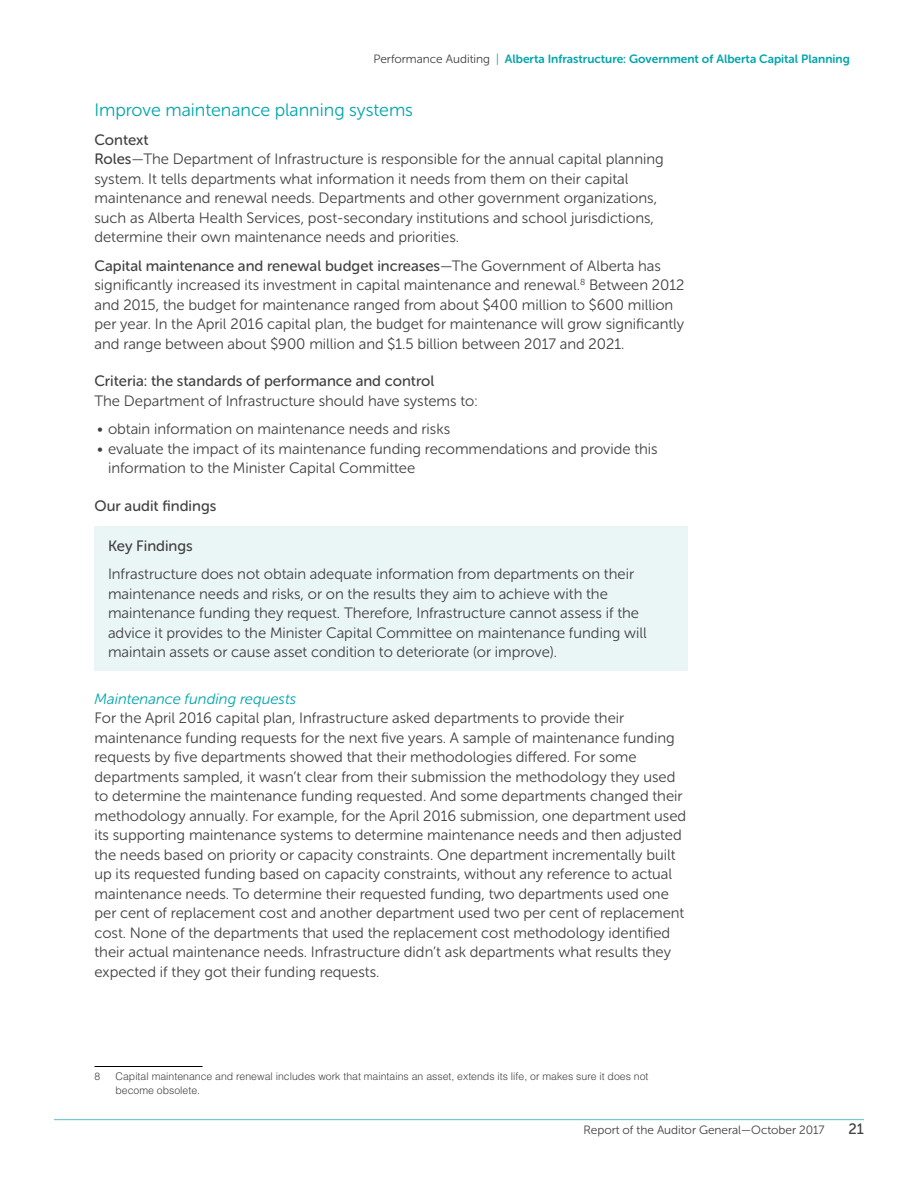
<style>
.page{position:relative;width:918px;height:1188px;background:#fff}
.page>*{position:absolute;margin:0;border:0;box-sizing:border-box;transform-origin:0 0}
.t1{font:18px "Museo Sans Rounded 300";color:#00a6ac}
.t2{font:15px/19.5px "Museo Sans Rounded 300";color:#414042}
.t3{font:15px "Museo Sans Rounded 500";color:#414042}
.t4{font:italic 15px "Museo Sans Rounded 300";color:#00a6ac}
.t5{font:12px "Museo Sans Rounded 700";color:#00a6ac}
.t6{font:12px "Museo Sans Rounded 300";color:#414042}
.t7{font:300 10.5px/13.5px "Helvetica";color:#414042}
.s1{font-family:"Museo Sans Rounded 300";color:#414042}
.s2{font-family:"Museo Sans Rounded 300"}
.s3{font-family:"Museo Sans Rounded 500"}
</style>
<div class="page">
<hr style="left:54px;top:1119px;width:810px;height:1px;background:#58c5c7">
<div style="left:94px;top:526px;width:594px;height:145px;background:#eaf6f5"></div>
<hr style="left:94px;top:1066px;width:108px;height:1px;background:#000">
<p class="t5" style="left:373px;top:52px;width:478px"><span class="s1">Performance Auditing</span> <span class="s2">|</span> Alberta Infrastructure: Government of Alberta Capital Planning</p>
<p class="t1" style="left:94px;top:100px;width:320px">Improve maintenance planning systems</p>
<p class="t3" style="left:94px;top:131px;width:56px">Context</p>
<p class="t2" style="left:94px;top:150px;width:571px"><span class="s3">Roles</span>—The Department of Infrastructure is responsible for the annual capital planning system. It tells departments what information it needs from them on their capital maintenance and renewal needs. Departments and other government organizations, such as Alberta Health Services, post-secondary institutions and school jurisdictions, determine their own maintenance needs and priorities.</p>
<p class="t3" style="left:94px;top:257px;width:568px">Capital maintenance and renewal budget increases<span class="s2">—The Government of Alberta has</span></p>
<p class="t2" style="left:94px;top:276px;width:591px">significantly increased its investment in capital maintenance and renewal.<sup>8</sup> Between 2012 and 2015, the budget for maintenance ranged from about $400 million to $600 million per year. In the April 2016 capital plan, the budget for maintenance will grow significantly and range between about $900 million and $1.5 billion between 2017 and 2021.</p>
<p class="t3" style="left:95px;top:373px;width:341px">Criteria: the standards of performance and control</p>
<p class="t2" style="left:95px;top:391px;width:385px">The Department of Infrastructure should have systems to:</p>
<p class="t2" style="left:97px;top:420px;width:355px">• obtain information on maintenance needs and risks</p>
<p class="t2" style="left:108px;top:439px;width:551px;text-indent:-11px">• evaluate the impact of its maintenance funding recommendations and provide this information to the Minister Capital Committee</p>
<p class="t3" style="left:95px;top:497px;width:123px">Our audit findings</p>
<p class="t3" style="left:108px;top:537px;width:86px">Key Findings</p>
<p class="t2" style="left:108px;top:564px;width:540px">Infrastructure does not obtain adequate information from departments on their maintenance needs and risks, or on the results they aim to achieve with the maintenance funding they request. Therefore, Infrastructure cannot assess if the advice it provides to the Minister Capital Committee on maintenance funding will maintain assets or cause asset condition to deteriorate (or improve).</p>
<p class="t4" style="left:94px;top:690px;width:203px">Maintenance funding requests</p>
<p class="t2" style="left:94px;top:708px;width:593px">For the April 2016 capital plan, Infrastructure asked departments to provide their maintenance funding requests for the next five years. A sample of maintenance funding requests by five departments showed that their methodologies differed. For some departments sampled, it wasn’t clear from their submission the methodology they used to determine the maintenance funding requested. And some departments changed their methodology annually. For example, for the April 2016 submission, one department used its supporting maintenance systems to determine maintenance needs and then adjusted the needs based on priority or capacity constraints. One department incrementally built up its requested funding based on capacity constraints, without any reference to actual maintenance needs. To determine their requested funding, two departments used one per cent of replacement cost and another department used two per cent of replacement cost. None of the departments that used the replacement cost methodology identified their actual maintenance needs. Infrastructure didn’t ask departments what results they expected if they got their funding requests.</p>
<p class="t7" style="left:94px;top:1069px;width:7px">8</p>
<p class="t7" style="left:116px;top:1069px;width:535px">Capital maintenance and renewal includes work that maintains an asset, extends its life, or makes sure it does not become obsolete.</p>
<p class="t6" style="left:584px;top:1123px;width:242px">Report of the Auditor General—October 2017</p>
<p class="t3" style="left:849px;top:1120px;width:17px">21</p>
</div>
